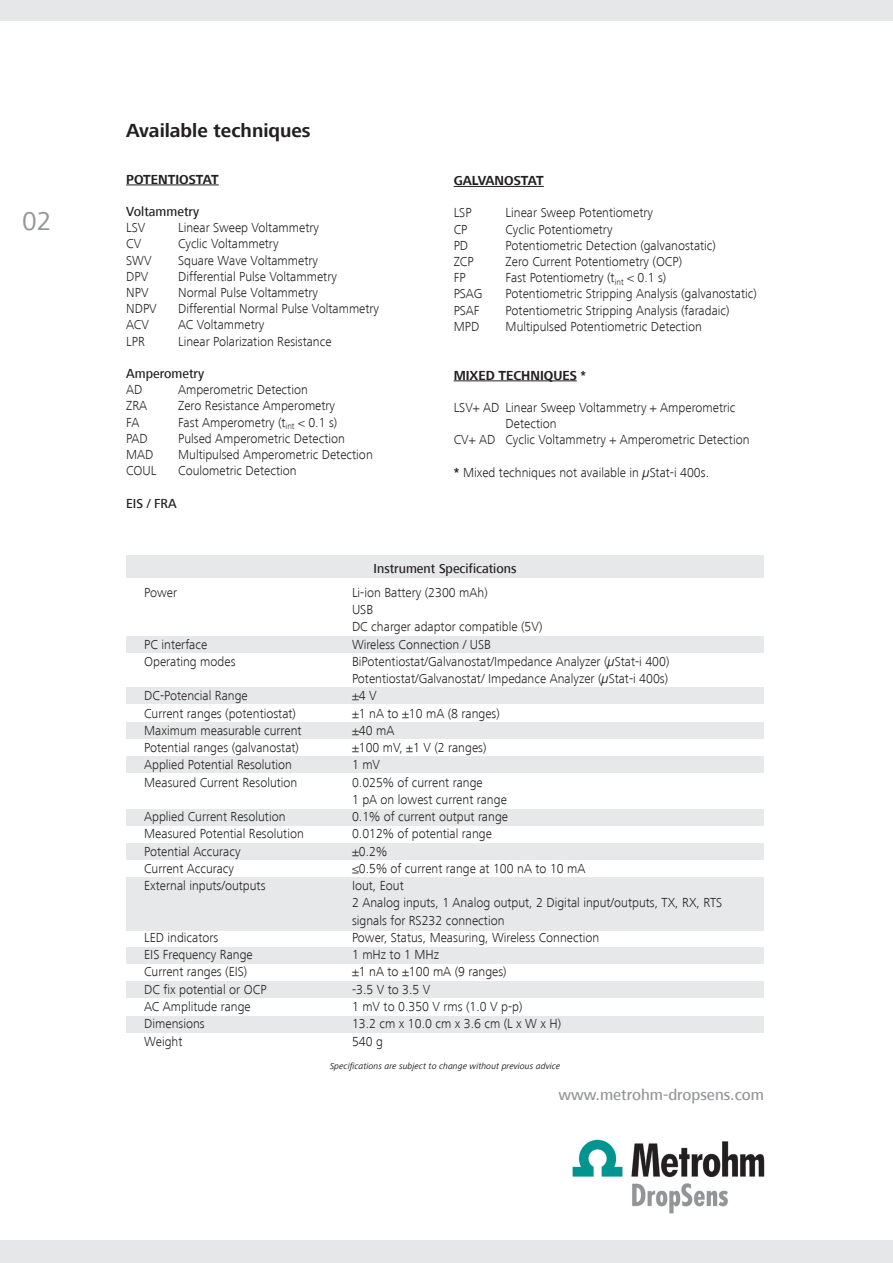
<style>
.page{position:relative;width:893px;height:1263px;background:#fff}
.page>*{position:absolute;margin:0;border:0;box-sizing:border-box;transform-origin:0 0}
.t1{font:27px "Frutiger Next LT";color:#939598}
.t2{font:700 19.5px "Frutiger Next LT";color:#231f20}
.t3{font:500 15.75px "Frutiger Next LT";color:#939598}
.t4{font:300 13.5px/17.2px "Frutiger Next LT";color:#231f20;scale:.96 1}
.t5{font:500 13.5px "Frutiger Next LT";color:#231f20;scale:.96 1}
.t6{font:700 13.5px "Frutiger Next LT";color:#231f20;scale:.96 1}
.t7{font:italic 9px "Frutiger Next LT";color:#231f20}
.s1{font-weight:700}
.s2{font-weight:400;font-style:italic}
</style>
<div class="page">
<div style="left:0;top:0;width:893px;height:20px;background:#e6e7e9"></div>
<div style="left:0;top:1241px;width:893px;height:22px;background:#e6e7e9"></div>
<img style="left:572px;top:1139px;width:193px;height:75px">
<hr style="left:126px;top:185px;width:93px;height:1px;background:#231f20">
<hr style="left:454px;top:186px;width:90px;height:1px;background:#231f20">
<hr style="left:454px;top:380px;width:123px;height:1px;background:#231f20">
<div style="left:126px;top:555px;width:638px;height:23px;background:#e7e8e9"></div>
<div style="left:126px;top:636px;width:638px;height:17px;background:#e7e8e9"></div>
<div style="left:126px;top:688px;width:638px;height:16px;background:#e7e8e9"></div>
<div style="left:126px;top:722px;width:638px;height:17px;background:#e7e8e9"></div>
<div style="left:126px;top:756px;width:638px;height:17px;background:#e7e8e9"></div>
<div style="left:126px;top:809px;width:638px;height:16px;background:#e7e8e9"></div>
<div style="left:126px;top:843px;width:638px;height:16px;background:#e7e8e9"></div>
<div style="left:126px;top:877px;width:638px;height:53px;background:#e7e8e9"></div>
<div style="left:126px;top:947px;width:638px;height:16px;background:#e7e8e9"></div>
<div style="left:126px;top:981px;width:638px;height:17px;background:#e7e8e9"></div>
<div style="left:126px;top:1016px;width:638px;height:16px;background:#e7e8e9"></div>
<h1 class="t1" style="left:22px;top:206px;width:31px">02</h1>
<h2 class="t2" style="left:126px;top:120px;width:186px">Available techniques</h2>
<p class="t6" style="left:126px;top:172px;width:98px">POTENTIOSTAT</p>
<p class="t5" style="left:126px;top:204px;width:78px">Voltammetry</p>
<p class="t4" style="left:126px;top:219px;width:21px">LSV</p>
<p class="t4" style="left:178px;top:219px;width:148px">Linear Sweep Voltammetry</p>
<p class="t4" style="left:126px;top:235px;width:17px">CV</p>
<p class="t4" style="left:178px;top:235px;width:106px">Cyclic Voltammetry</p>
<p class="t4" style="left:126px;top:251px;width:28px">SWV</p>
<p class="t4" style="left:178px;top:251px;width:147px">Square Wave Voltammetry</p>
<p class="t4" style="left:126px;top:268px;width:24px">DPV</p>
<p class="t4" style="left:178px;top:268px;width:167px">Differential Pulse Voltammetry</p>
<p class="t4" style="left:126px;top:284px;width:25px">NPV</p>
<p class="t4" style="left:178px;top:284px;width:147px">Normal Pulse Voltammetry</p>
<p class="t4" style="left:126px;top:300px;width:33px">NDPV</p>
<p class="t4" style="left:178px;top:300px;width:211px">Differential Normal Pulse Voltammetry</p>
<p class="t4" style="left:126px;top:316px;width:25px">ACV</p>
<p class="t4" style="left:178px;top:316px;width:91px">AC Voltammetry</p>
<p class="t4" style="left:126px;top:332px;width:21px">LPR</p>
<p class="t4" style="left:178px;top:332px;width:161px">Linear Polarization Resistance</p>
<p class="t5" style="left:126px;top:366px;width:83px">Amperometry</p>
<p class="t4" style="left:126px;top:381px;width:18px">AD</p>
<p class="t4" style="left:178px;top:381px;width:137px">Amperometric Detection</p>
<p class="t4" style="left:126px;top:397px;width:23px">ZRA</p>
<p class="t4" style="left:178px;top:397px;width:165px">Zero Resistance Amperometry</p>
<p class="t4" style="left:126px;top:413px;width:15px">FA</p>
<p class="t4" style="left:178px;top:413px;width:167px">Fast Amperometry (t<sub>int</sub> &lt; 0.1 s)</p>
<p class="t4" style="left:126px;top:430px;width:24px">PAD</p>
<p class="t4" style="left:178px;top:430px;width:175px">Pulsed Amperometric Detection</p>
<p class="t4" style="left:126px;top:446px;width:30px">MAD</p>
<p class="t4" style="left:178px;top:446px;width:204px">Multipulsed Amperometric Detection</p>
<p class="t4" style="left:126px;top:462px;width:33px">COUL</p>
<p class="t4" style="left:178px;top:462px;width:125px">Coulometric Detection</p>
<p class="t5" style="left:126px;top:496px;width:54px">EIS / FRA</p>
<p class="t6" style="left:454px;top:173px;width:95px">GALVANOSTAT</p>
<p class="t4" style="left:454px;top:204px;width:20px">LSP</p>
<p class="t4" style="left:506px;top:204px;width:155px">Linear Sweep Potentiometry</p>
<p class="t4" style="left:454px;top:221px;width:16px">CP</p>
<p class="t4" style="left:506px;top:221px;width:113px">Cyclic Potentiometry</p>
<p class="t4" style="left:454px;top:237px;width:17px">PD</p>
<p class="t4" style="left:506px;top:237px;width:221px">Potentiometric Detection (galvanostatic)</p>
<p class="t4" style="left:454px;top:253px;width:22px">ZCP</p>
<p class="t4" style="left:506px;top:253px;width:185px">Zero Current Potentiometry (OCP)</p>
<p class="t4" style="left:454px;top:269px;width:14px">FP</p>
<p class="t4" style="left:506px;top:269px;width:169px">Fast Potentiometry (t<sub>int</sub> &lt; 0.1 s)</p>
<p class="t4" style="left:454px;top:285px;width:31px">PSAG</p>
<p class="t4" style="left:506px;top:285px;width:263px">Potentiometric Stripping Analysis (galvanostatic)</p>
<p class="t4" style="left:454px;top:302px;width:29px">PSAF</p>
<p class="t4" style="left:506px;top:302px;width:235px">Potentiometric Stripping Analysis (faradaic)</p>
<p class="t4" style="left:454px;top:318px;width:28px">MPD</p>
<p class="t4" style="left:506px;top:318px;width:206px">Multipulsed Potentiometric Detection</p>
<p class="t6" style="left:454px;top:367px;width:140px">MIXED TECHNIQUES *</p>
<p class="t4" style="left:454px;top:399px;width:295px">LSV+ AD Linear Sweep Voltammetry + Amperometric</p>
<p class="t4" style="left:506px;top:415px;width:55px">Detection</p>
<p class="t4" style="left:454px;top:431px;width:310px">CV+ AD Cyclic Voltammetry + Amperometric Detection</p>
<p class="t4" style="left:454px;top:464px;width:268px"><span class="s1">*</span> Mixed techniques not available in <span class="s2">µ</span>Stat-i 400s.</p>
<p class="t5" style="left:374px;top:561px;width:150px">Instrument Specifications</p>
<p class="t4" style="left:144px;top:584px;width:36px">Power</p>
<p class="t4" style="left:352px;top:584px;width:200px">Li-ion Battery (2300 mAh)<br>USB<br>DC charger adaptor compatible (5V)</p>
<p class="t4" style="left:144px;top:636px;width:67px">PC interface</p>
<p class="t4" style="left:352px;top:636px;width:146px">Wireless Connection / USB</p>
<p class="t4" style="left:144px;top:653px;width:97px">Operating modes</p>
<p class="t4" style="left:352px;top:653px;width:332px">BiPotentiostat/Galvanostat/Impedance Analyzer (<span class="s2">µ</span>Stat-i 400)<br>Potentiostat/Galvanostat/ Impedance Analyzer (<span class="s2">µ</span>Stat-i 400s)</p>
<p class="t4" style="left:144px;top:687px;width:109px">DC-Potencial Range</p>
<p class="t4" style="left:352px;top:687px;width:27px">±4 V</p>
<p class="t4" style="left:144px;top:705px;width:160px">Current ranges (potentiostat)</p>
<p class="t4" style="left:352px;top:705px;width:155px">±1 nA to ±10 mA (8 ranges)</p>
<p class="t4" style="left:144px;top:722px;width:165px">Maximum measurable current</p>
<p class="t4" style="left:352px;top:722px;width:46px">±40 mA</p>
<p class="t4" style="left:144px;top:739px;width:163px">Potential ranges (galvanostat)</p>
<p class="t4" style="left:352px;top:739px;width:142px">±100 mV, ±1 V (2 ranges)</p>
<p class="t4" style="left:144px;top:756px;width:155px">Applied Potential Resolution</p>
<p class="t4" style="left:352px;top:756px;width:31px">1 mV</p>
<p class="t4" style="left:144px;top:774px;width:161px">Measured Current Resolution</p>
<p class="t4" style="left:352px;top:774px;width:163px">0.025% of current range<br>1 pA on lowest current range</p>
<p class="t4" style="left:144px;top:808px;width:149px">Applied Current Resolution</p>
<p class="t4" style="left:352px;top:808px;width:164px">0.1% of current output range</p>
<p class="t4" style="left:144px;top:825px;width:168px">Measured Potential Resolution</p>
<p class="t4" style="left:352px;top:825px;width:147px">0.012% of potential range</p>
<p class="t4" style="left:144px;top:843px;width:102px">Potential Accuracy</p>
<p class="t4" style="left:352px;top:843px;width:38px">±0.2%</p>
<p class="t4" style="left:144px;top:860px;width:95px">Current Accuracy</p>
<p class="t4" style="left:352px;top:860px;width:245px">≤0.5% of current range at 100 nA to 10 mA</p>
<p class="t4" style="left:144px;top:877px;width:128px">External inputs/outputs</p>
<p class="t4" style="left:352px;top:877px;width:387px">Iout, Eout<br>2 Analog inputs, 1 Analog output, 2 Digital input/outputs, TX, RX, RTS signals for RS232 connection</p>
<p class="t4" style="left:144px;top:929px;width:79px">LED indicators</p>
<p class="t4" style="left:352px;top:929px;width:259px">Power, Status, Measuring, Wireless Connection</p>
<p class="t4" style="left:144px;top:946px;width:115px">EIS Frequency Range</p>
<p class="t4" style="left:352px;top:946px;width:92px">1 mHz to 1 MHz</p>
<p class="t4" style="left:144px;top:963px;width:109px">Current ranges (EIS)</p>
<p class="t4" style="left:352px;top:963px;width:163px">±1 nA to ±100 mA (9 ranges)</p>
<p class="t4" style="left:144px;top:981px;width:129px">DC fix potential or OCP</p>
<p class="t4" style="left:352px;top:981px;width:83px">-3.5 V to 3.5 V</p>
<p class="t4" style="left:144px;top:998px;width:113px">AC Amplitude range</p>
<p class="t4" style="left:352px;top:998px;width:179px">1 mV to 0.350 V rms (1.0 V p-p)</p>
<p class="t4" style="left:144px;top:1015px;width:65px">Dimensions</p>
<p class="t4" style="left:352px;top:1015px;width:219px">13.2 cm x 10.0 cm x 3.6 cm (L x W x H)</p>
<p class="t4" style="left:144px;top:1032px;width:41px">Weight</p>
<p class="t4" style="left:352px;top:1032px;width:34px">540 g</p>
<p class="t7" style="left:330px;top:1061px;width:232px">Specifications are subject to change without previous advice</p>
<p class="t3" style="left:559px;top:1086px;width:207px">www.metrohm-dropsens.com</p>
</div>
